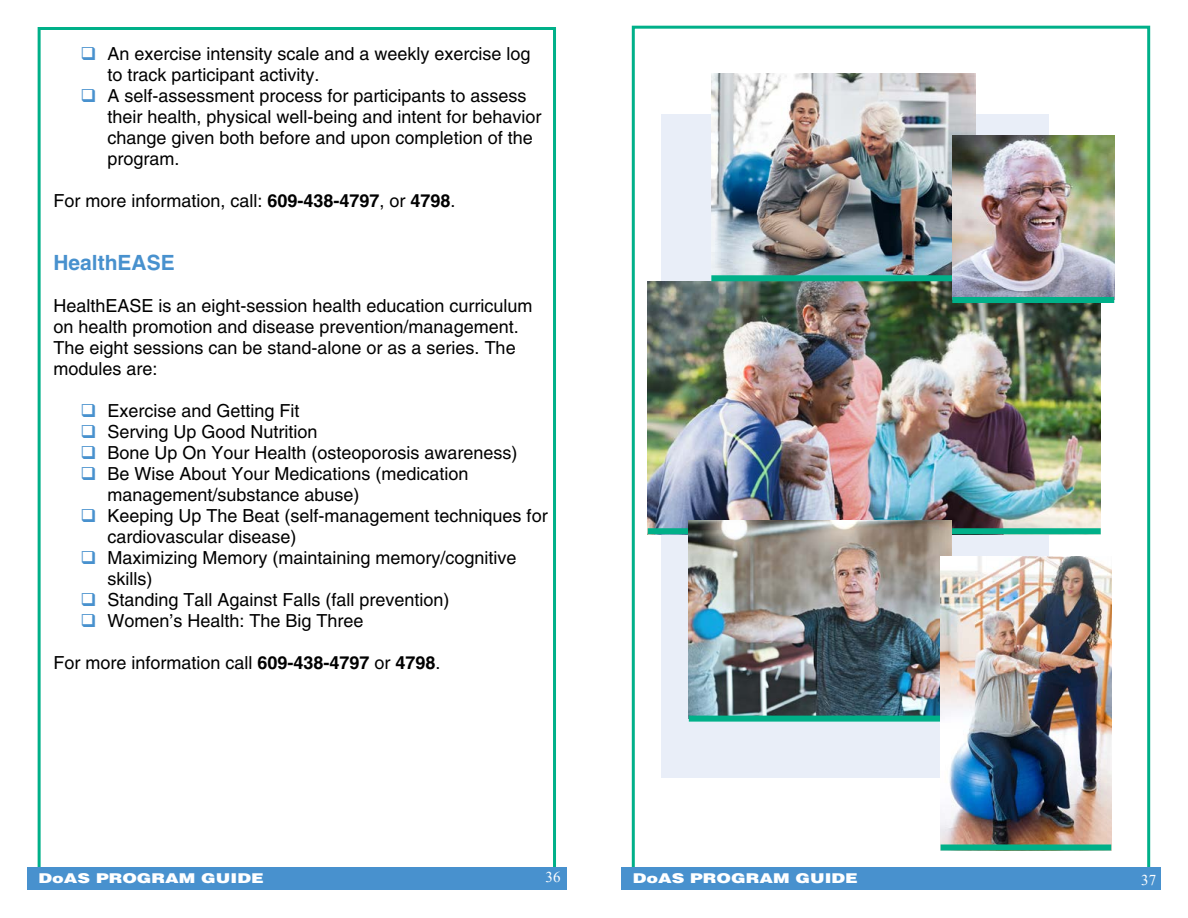
<style>
.page{position:relative;width:1188px;height:918px;background:#fff}
.page>*{position:absolute;margin:0;border:0;box-sizing:border-box;transform-origin:0 0}
.t1{font:700 21px "Helvetica";color:#4891ce}
.t2{font:18px/21px "Helvetica";color:#000}
.t3{font:15px "Times New Roman";color:#fff}
.t4{font:900 13.5px "Helvetica";color:#fff;scale:1.3 1}
.s1{color:#4891ce}
.s2{font-weight:700}
</style>
<div class="page">
<div style="left:632px;top:26px;width:518px;height:848px;background:#fff;border:3px solid #00b089"></div>
<div style="left:621px;top:868px;width:540px;height:22px;background:#4891ce"></div>
<div style="left:661px;top:114px;width:388px;height:664px;background:#e9eef8"></div>
<img style="left:711px;top:73px;width:264px;height:202px">
<div style="left:38px;top:27px;width:518px;height:848px;background:#fff;border:3px solid #00b089"></div>
<div style="left:27px;top:867px;width:540px;height:23px;background:#4891ce"></div>
<img style="left:648px;top:281px;width:453px;height:247px">
<div style="left:648px;top:528px;width:453px;height:6px;background:#00b089"></div>
<img style="left:688px;top:521px;width:264px;height:198px">
<div style="left:689px;top:716px;width:263px;height:6px;background:#00b089"></div>
<div style="left:711px;top:275px;width:257px;height:6px;background:#00b089"></div>
<img style="left:952px;top:135px;width:162px;height:162px">
<div style="left:952px;top:297px;width:162px;height:6px;background:#00b089"></div>
<img style="left:941px;top:556px;width:170px;height:295px">
<div style="left:941px;top:844px;width:170px;height:6px;background:#00b089"></div>
<p class="t2" style="left:107px;top:44px;width:425px;text-indent:-27px"><span class="s1">❑</span> An exercise intensity scale and a weekly exercise log to track participant activity.</p>
<p class="t2" style="left:107px;top:86px;width:436px;text-indent:-27px"><span class="s1">❑</span> A self-assessment process for participants to assess their health, physical well-being and intent for behavior change given both before and upon completion of the program.</p>
<p class="t2" style="left:53px;top:191px;width:404px">For more information, call: <span class="s2">609-438-4797</span>, or <span class="s2">4798</span>.</p>
<p class="t1" style="left:53px;top:250px;width:123px">HealthEASE</p>
<p class="t2" style="left:53px;top:296px;width:481px">HealthEASE is an eight-session health education curriculum on health promotion and disease prevention/management.<br>The eight sessions can be stand-alone or as a series. The modules are:</p>
<p class="t2" style="left:80px;top:401px;width:221px"><span class="s1">❑</span> Exercise and Getting Fit</p>
<p class="t2" style="left:80px;top:422px;width:239px"><span class="s1">❑</span> Serving Up Good Nutrition</p>
<p class="t2" style="left:80px;top:443px;width:439px"><span class="s1">❑</span> Bone Up On Your Health (osteoporosis awareness)</p>
<p class="t2" style="left:107px;top:464px;width:363px;text-indent:-27px"><span class="s1">❑</span> Be Wise About Your Medications (medication management/substance abuse)</p>
<p class="t2" style="left:107px;top:506px;width:442px;text-indent:-27px"><span class="s1">❑</span> Keeping Up The Beat (self-management techniques for cardiovascular disease)</p>
<p class="t2" style="left:107px;top:548px;width:411px;text-indent:-27px"><span class="s1">❑</span> Maximizing Memory (maintaining memory/cognitive skills)</p>
<p class="t2" style="left:80px;top:590px;width:371px"><span class="s1">❑</span> Standing Tall Against Falls (fall prevention)</p>
<p class="t2" style="left:80px;top:611px;width:285px"><span class="s1">❑</span> Women’s Health: The Big Three</p>
<p class="t2" style="left:53px;top:653px;width:389px">For more information call <span class="s2">609-438-4797</span> or <span class="s2">4798</span>.</p>
<p class="t4" style="left:39px;top:869px;width:175px">DoAS PROGRAM GUIDE</p>
<p class="t3" style="left:546px;top:867px;width:16px">36</p>
<p class="t4" style="left:633px;top:869px;width:175px">DoAS PROGRAM GUIDE</p>
<p class="t3" style="left:1141px;top:869px;width:16px">37</p>
</div>
